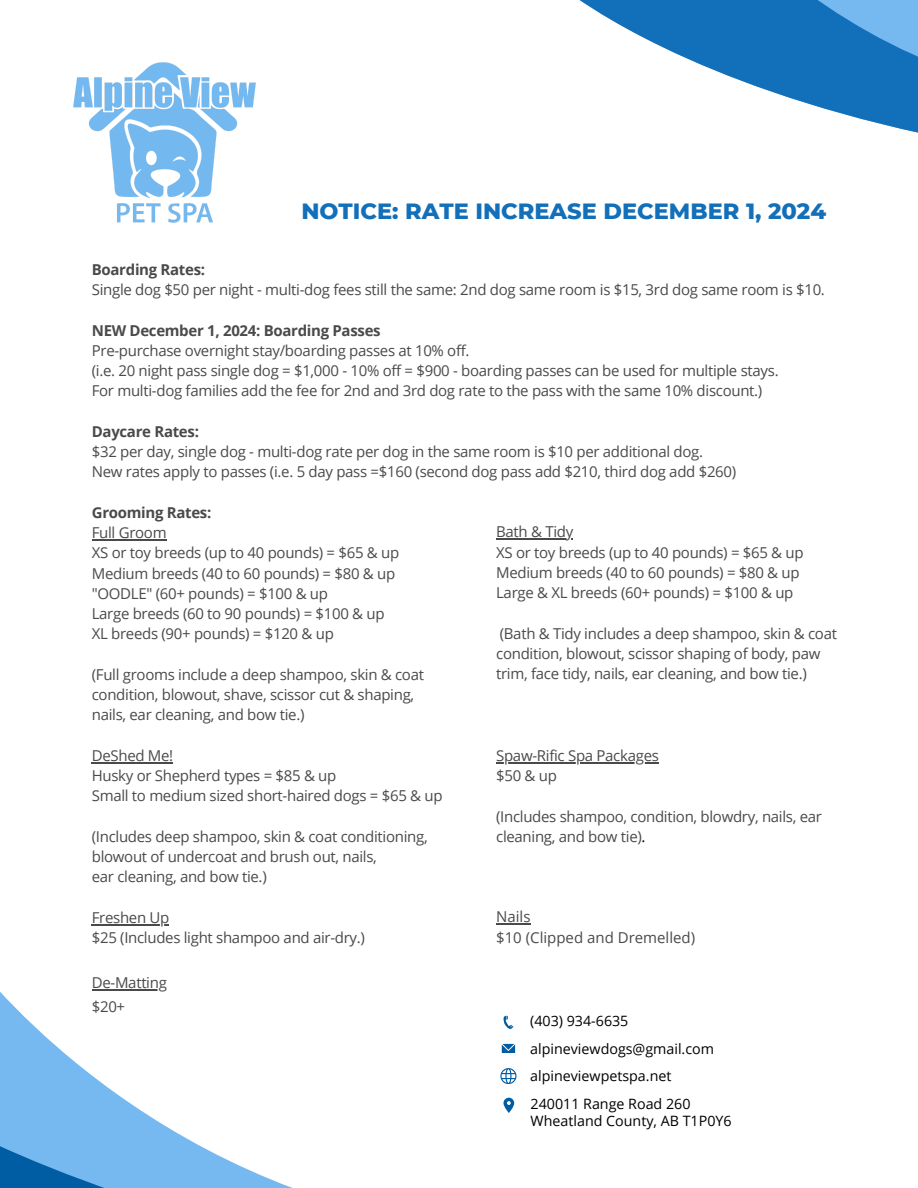
<style>
.page{position:relative;width:918px;height:1188px;background:#fff}
.page>*{position:absolute;margin:0;border:0;box-sizing:border-box;transform-origin:0 0}
.t1{font:800 22.5px "Montserrat";color:#126fb9}
.t2{font:15px/20.2px "Open Sans";letter-spacing:-.02em;color:#4b4a4a}
.t3{font:700 15px "Open Sans";letter-spacing:-.02em;color:#4b4a4a}
.t4{font:15px "Open Sans";color:#4b4a4a}
.t5{font:14.25px "Open Sans";color:#000}
.s1{color:#000}
</style>
<div class="page">
<svg style="left:0;top:995px;width:517px;height:193px"></svg>
<svg style="left:579px;top:0;width:339px;height:133px;fill:#126fb9"></svg>
<img style="left:73px;top:62px;width:183px;height:161px">
<hr style="left:92px;top:539px;width:74px;height:1px;background:#4b4a4a">
<hr style="left:92px;top:762px;width:81px;height:1px;background:#4b4a4a">
<hr style="left:92px;top:924px;width:77px;height:1px;background:#4b4a4a">
<hr style="left:92px;top:989px;width:75px;height:1px;background:#4b4a4a">
<hr style="left:496px;top:538px;width:77px;height:2px;background:#4b4a4a">
<hr style="left:496px;top:762px;width:163px;height:1px;background:#4b4a4a">
<hr style="left:496px;top:924px;width:35px;height:1px;background:#4b4a4a">
<svg style="left:504px;top:1016px;width:9px;height:13px"></svg>
<svg style="left:502px;top:1044px;width:13px;height:9px"></svg>
<svg style="left:504px;top:1098px;width:10px;height:15px"></svg>
<svg style="left:500px;top:1068px;width:16px;height:16px"></svg>
<p class="t1" style="left:301px;top:197px;width:526px">NOTICE: RATE INCREASE DECEMBER 1, 2024</p>
<p class="t3" style="left:92px;top:259px;width:115px">Boarding Rates:</p>
<h1 class="t2" style="left:92px;top:279px;width:735px">Single dog $50 per night - multi-dog fees still the same: 2nd dog same room is $15, 3rd dog same room is $10.</h1>
<p class="t3" style="left:92px;top:320px;width:290px">NEW December 1, 2024: Boarding Passes</p>
<p class="t2" style="left:92px;top:340px;width:379px">Pre-purchase overnight stay/boarding passes at 10% off.</p>
<p class="t2" style="left:92px;top:360px;width:688px">(i.e. 20 night pass single dog = $1,000 - 10% off = $900 - boarding passes can be used for multiple stays.</p>
<p class="t2" style="left:92px;top:380px;width:672px">For multi-dog families add the fee for 2nd and 3rd dog rate to the pass with the same 10% discount.)</p>
<p class="t3" style="left:92px;top:421px;width:109px">Daycare Rates:</p>
<p class="t2" style="left:92px;top:441px;width:613px">$32 per day, single dog - multi-dog rate per dog in the same room is $10 per additional dog.</p>
<p class="t2" style="left:92px;top:461px;width:646px">New rates apply to passes (i.e. 5 day pass =$160 (second dog pass add $210, third dog add $260)</p>
<p class="t3" style="left:92px;top:502px;width:121px">Grooming Rates:</p>
<p class="t2" style="left:92px;top:522px;width:76px">Full Groom</p>
<p class="t2" style="left:92px;top:542px;width:309px">XS or toy breeds (up to 40 pounds) = $65 &amp; up</p>
<p class="t2" style="left:92px;top:563px;width:305px">Medium breeds (40 to 60 pounds) = $80 &amp; up</p>
<p class="t2" style="left:92px;top:583px;width:238px">"OODLE" (60+ pounds) = $100 &amp; up</p>
<p class="t2" style="left:92px;top:603px;width:294px">Large breeds (60 to 90 pounds) = $100 &amp; up</p>
<p class="t2" style="left:92px;top:623px;width:244px">XL breeds (90+ pounds) = $120 &amp; up</p>
<p class="t2" style="left:92px;top:664px;width:334px">(Full grooms include a deep shampoo, skin &amp; coat</p>
<p class="t2" style="left:92px;top:684px;width:324px">condition, blowout, shave, scissor cut &amp; shaping,</p>
<p class="t2" style="left:92px;top:704px;width:214px">nails, ear cleaning, and bow tie.)</p>
<p class="t2" style="left:92px;top:745px;width:83px">DeShed Me!</p>
<p class="t2" style="left:92px;top:765px;width:246px">Husky or Shepherd types = $85 &amp; up</p>
<p class="t2" style="left:92px;top:785px;width:352px">Small to medium sized short-haired dogs = $65 &amp; up</p>
<p class="t2" style="left:92px;top:826px;width:337px">(Includes deep shampoo, skin &amp; coat conditioning,</p>
<p class="t2" style="left:92px;top:846px;width:287px">blowout of undercoat and brush out, nails,</p>
<p class="t2" style="left:92px;top:866px;width:176px">ear cleaning, and bow tie.)</p>
<p class="t2" style="left:92px;top:907px;width:79px">Freshen Up</p>
<p class="t2" style="left:92px;top:927px;width:275px">$25 (Includes light shampoo and air-dry.)</p>
<p class="t2" style="left:92px;top:972px;width:77px">De-Matting</p>
<p class="t2" style="left:92px;top:996px;width:35px">$20+</p>
<p class="t2" style="left:496px;top:521px;width:79px">Bath &amp; Tidy</p>
<p class="t2" style="left:496px;top:542px;width:309px">XS or toy breeds (up to 40 pounds) = $65 &amp; up</p>
<p class="t2" style="left:496px;top:562px;width:305px">Medium breeds (40 to 60 pounds) = $80 &amp; up</p>
<p class="t2" style="left:496px;top:582px;width:299px">Large &amp; XL breeds (60+ pounds) = $100 &amp; up</p>
<p class="t2" style="left:496px;top:623px;width:342px">(Bath &amp; Tidy includes a deep shampoo, skin &amp; coat condition, blowout, scissor shaping of body, paw trim, face tidy, nails, ear cleaning, and bow tie.)</p>
<p class="t2" style="left:496px;top:745px;width:164px">Spaw-Rific Spa Packages</p>
<p class="t2" style="left:496px;top:765px;width:62px">$50 &amp; up</p>
<p class="t2" style="left:496px;top:806px;width:327px">(Includes shampoo, condition, blowdry, nails, ear cleaning, and bow tie)<span class="s1">.</span></p>
<p class="t2" style="left:496px;top:907px;width:36px">Nails</p>
<p class="t4" style="left:496px;top:927px;width:201px">$10 (Clipped and Dremelled)</p>
<p class="t5" style="left:530px;top:1011px;width:100px">(403) 934-6635</p>
<p class="t5" style="left:530px;top:1039px;width:185px">alpineviewdogs@gmail.com</p>
<p class="t5" style="left:530px;top:1066px;width:143px">alpineviewpetspa.net</p>
<p class="t5" style="left:531px;top:1094px;width:161px">240011 Range Road 260</p>
<p class="t5" style="left:531px;top:1111px;width:203px">Wheatland County, AB T1P0Y6</p>
</div>
